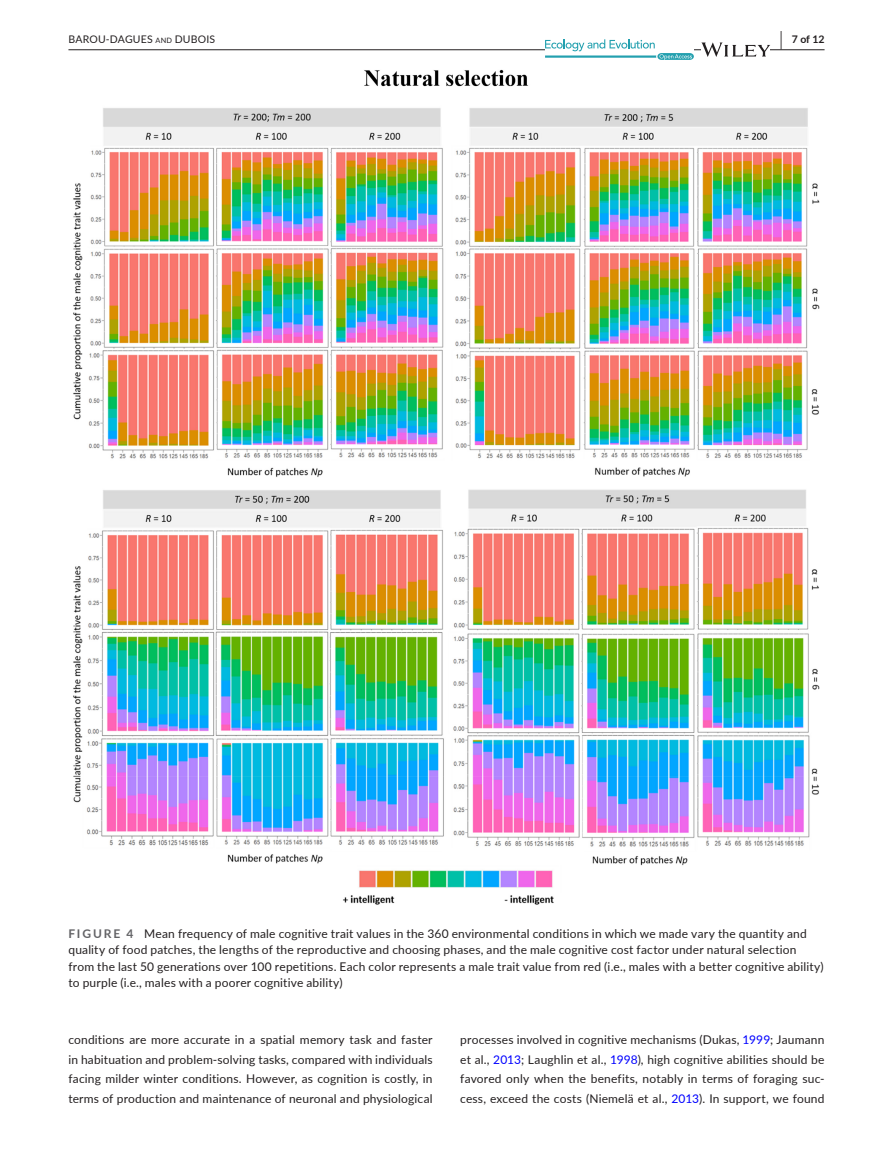
<style>
.page{position:relative;width:893px;height:1174px;background:#fff}
.page>*{position:absolute;margin:0;border:0;box-sizing:border-box;transform-origin:0 0}
.t1{font:12px/19.5px "Lato";letter-spacing:.015em;color:#231f20;text-align:justify}
.t2{font:10.5px "Lato";letter-spacing:.02em;color:#231f20}
.t3{font:700 10.5px "Lato";color:#231f20}
.s1{font-size:7.35px}
.s2{font-size:19.5px}
.s3{font-weight:700;color:#636366}
.s4{color:#00f}
</style>
<div class="page">
<hr style="left:68px;top:49px;width:756px;height:1px;background:#231f20">
<svg style="left:545px;top:39px;width:149px;height:21px"></svg>
<svg style="left:701px;top:42px;width:69px;height:15px"></svg>
<img style="left:73px;top:69px;width:747px;height:836px">
<p class="t2" style="left:68px;top:31px;width:148px">BAROU-DAGUES <span class="s1">and</span> DUBOIS</p>
<p class="t3" style="left:780px;top:31px;width:46px"><span class="s2">|</span> 7 of 12</p>
<p class="t1" style="left:68px;top:924px;width:757px;line-height:16.5px;text-align:left"><span class="s3">FIGURE 4</span> Mean frequency of male cognitive trait values in the 360 environmental conditions in which we made vary the quantity and quality of food patches, the lengths of the reproductive and choosing phases, and the male cognitive cost factor under natural selection from the last 50 generations over 100 repetitions. Each color represents a male trait value from red (i.e., males with a better cognitive ability) to purple (i.e., males with a poorer cognitive ability)</p>
<p class="t1" style="left:68px;top:1029px;width:366px">conditions are more accurate in a spatial memory task and faster in habituation and problem-solving tasks, compared with individuals facing milder winter conditions. However, as cognition is costly, in terms of production and maintenance of neuronal and physiological</p>
<p class="t1" style="left:460px;top:1029px;width:366px">processes involved in cognitive mechanisms (Dukas, <span class="s4">1999</span>; Jaumann et al., <span class="s4">2013</span>; Laughlin et al., <span class="s4">1998</span>), high cognitive abilities should be favored only when the benefits, notably in terms of foraging suc&shy;cess, exceed the costs (Niemelä et al., <span class="s4">2013</span>). In support, we found</p>
</div>
